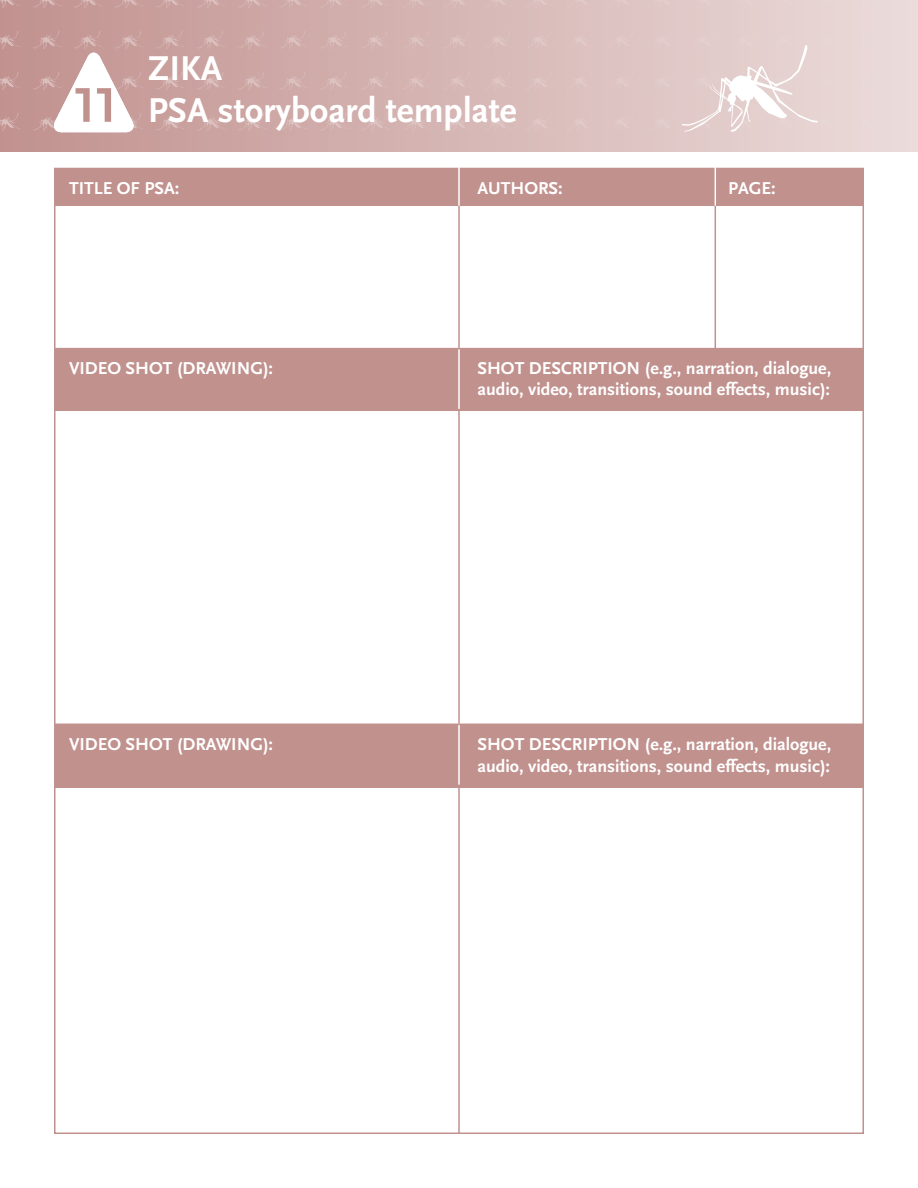
<style>
.page{position:relative;width:918px;height:1188px;background:#fff}
.page>*{position:absolute;margin:0;border:0;box-sizing:border-box;transform-origin:0 0}
.t1{font:700 51px "Scala Sans LF";color:#c1918e}
.t2{font:700 36px/42px "Scala Sans LF";color:#fff}
.t3{font:700 18px/21.6px "Scala Sans LF";color:#fff}
</style>
<div class="page">
<div style="left:54px;top:168px;width:810px;height:38px;background:#c1918e"></div>
<div style="left:54px;top:348px;width:810px;height:62px;background:#c1918e"></div>
<div style="left:54px;top:725px;width:810px;height:63px;background:#c1918e"></div>
<div style="left:0;top:0;width:918px;height:152px;background:linear-gradient(to right,#c29491,#ebdbda)"></div>
<svg style="left:682px;top:45px;width:136px;height:87px;background:#e7d5d4"></svg>
<svg style="left:53px;top:53px;width:81px;height:79px"></svg>
<hr style="left:458px;top:168px;width:2px;height:966px;background:#c1918e">
<hr style="left:715px;top:206px;width:1px;height:143px;background:#c1918e">
<hr style="left:715px;top:157px;width:1px;height:49px;background:#fff">
<hr style="left:458px;top:157px;width:2px;height:49px;background:#fff">
<hr style="left:458px;top:348px;width:2px;height:61px;background:#fff">
<hr style="left:458px;top:724px;width:2px;height:61px;background:#fff">
<hr style="left:54px;top:348px;width:810px;height:1px;background:#c1918e">
<hr style="left:54px;top:724px;width:810px;height:1px;background:#c1918e">
<h1 class="t1" style="left:71px;top:79px;width:48px">11</h1>
<h2 class="t2" style="left:148px;top:49px;width:370px">ZIKA<br>PSA storyboard template</h2>
<p class="t3" style="left:69px;top:178px;width:112px">TITLE OF PSA:</p>
<p class="t3" style="left:69px;top:358px;width:206px">VIDEO SHOT (DRAWING):</p>
<p class="t3" style="left:477px;top:178px;width:87px">AUTHORS:</p>
<p class="t3" style="left:728px;top:178px;width:49px">PAGE:</p>
<p class="t3" style="left:477px;top:358px;width:355px">SHOT DESCRIPTION (e.g., narration, dialogue, audio, video, transitions, sound effects, music):</p>
<p class="t3" style="left:69px;top:734px;width:206px">VIDEO SHOT (DRAWING):</p>
<p class="t3" style="left:477px;top:734px;width:355px">SHOT DESCRIPTION (e.g., narration, dialogue, audio, video, transitions, sound effects, music):</p>
</div>
